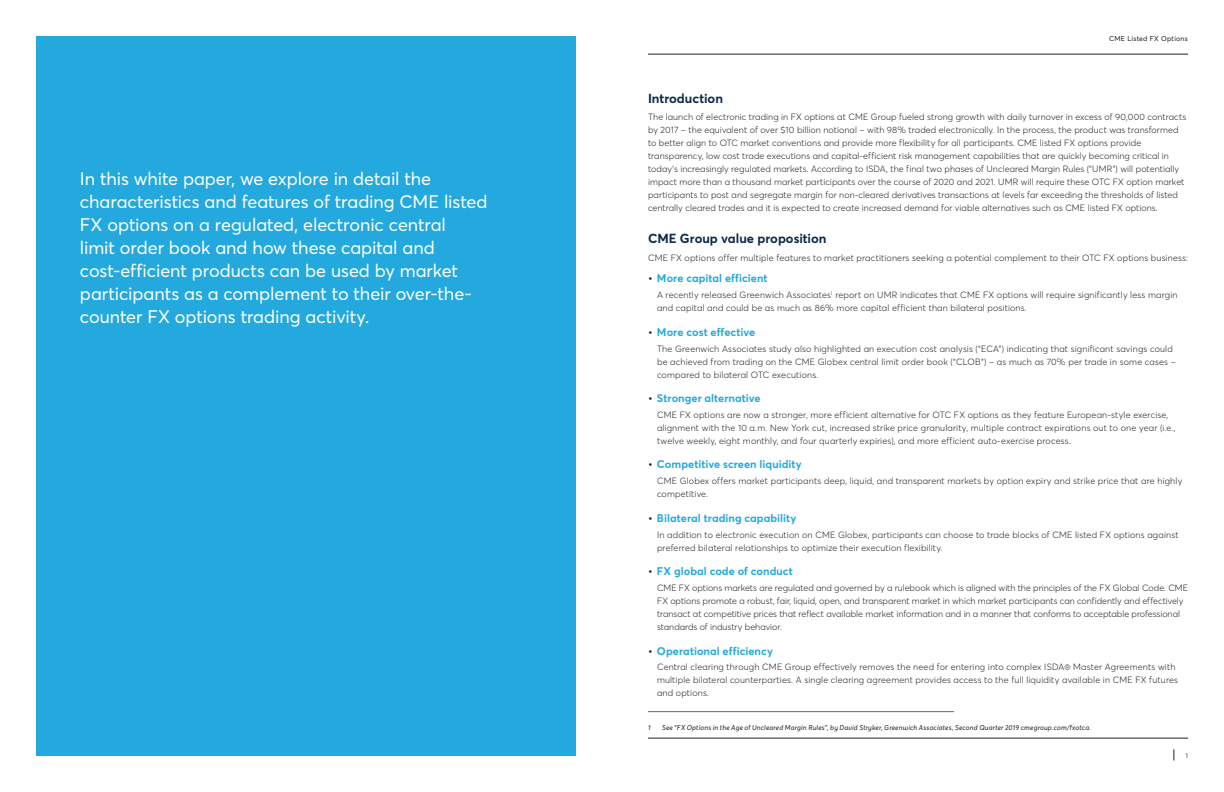
<style>
.page{position:relative;width:1224px;height:792px;background:#fff}
.page>*{position:absolute;margin:0;border:0;box-sizing:border-box;transform-origin:0 0}
.heading_before_parap{font:18px/23px "Averta";letter-spacing:-.005em;color:#fff}
.heading_before_parap-2{font:700 13px "Averta";color:#0e294a}
.heading_before_parap-3{font:700 11px "Averta";letter-spacing:.005em;color:#24a9de}
.body_WP{font:300 9px/13px "Averta";letter-spacing:.01em;color:#231f20}
.footnote_WP{font:italic 7px "Averta";letter-spacing:.02em;color:#231f20}
.t1{font:7px "Averta";letter-spacing:.03em;color:#231f20}
.t2{font:7px "Averta";color:#0f6eb8}
.s1{color:#0e294a}
</style>
<div class="page">
<hr style="left:648px;top:738px;width:540px;height:1px;background:#231f20">
<hr style="left:648px;top:54px;width:540px;height:1px;background:#231f20">
<div style="left:36px;top:36px;width:540px;height:720px;background:#24a9de"></div>
<hr style="left:648px;top:711px;width:306px;height:1px;background:#596973">
<p class="heading_before_parap" style="left:80px;top:166px;width:409px">In this white paper, we explore in detail the characteristics and features of trading CME listed FX options on a regulated, electronic central<br>limit order book and how these capital and cost-efficient products can be used by market participants as a complement to their over-the&shy;counter FX options trading activity.</p>
<p class="t1" style="left:1109px;top:34px;width:80px">CME Listed FX Options</p>
<p class="heading_before_parap-2" style="left:648px;top:89px;width:77px">Introduction</p>
<p class="body_WP" style="left:648px;top:110px;width:540px">The launch of electronic trading in FX options at CME Group fueled strong growth with daily turnover in excess of 90,000 contracts by 2017 – the equivalent of over $10 billion notional – with 98% traded electronically. In the process, the product was transformed to better align to OTC market conventions and provide more flexibility for all participants. CME listed FX options provide transparency, low cost trade executions and capital-efficient risk management capabilities that are quickly becoming critical in today’s increasingly regulated markets. According to ISDA, the final two phases of Uncleared Margin Rules (“UMR”) will potentially impact more than a thousand market participants over the course of 2020 and 2021. UMR will require these OTC FX option market participants to post and segregate margin for non-cleared derivatives transactions at levels far exceeding the thresholds of listed centrally cleared trades and it is expected to create increased demand for viable alternatives such as CME listed FX options.</p>
<p class="heading_before_parap-2" style="left:648px;top:229px;width:180px">CME Group value proposition</p>
<p class="body_WP" style="left:648px;top:251px;width:542px">CME FX options offer multiple features to market practitioners seeking a potential complement to their OTC FX options business:</p>
<p class="heading_before_parap-3" style="left:648px;top:271px;width:121px"><span class="s1">•</span> More capital efficient</p>
<p class="body_WP" style="left:657px;top:288px;width:522px">A recently released Greenwich Associates<sup>1</sup> report on UMR indicates that CME FX options will require significantly less margin and capital and could be as much as 86% more capital efficient than bilateral positions.</p>
<p class="heading_before_parap-3" style="left:648px;top:324px;width:109px"><span class="s1">•</span> More cost effective</p>
<p class="body_WP" style="left:657px;top:342px;width:520px">The Greenwich Associates study also highlighted an execution cost analysis (“ECA”) indicating that significant savings could be achieved from trading on the CME Globex central limit order book (“CLOB”) – as much as 70% per trade in some cases – compared to bilateral OTC executions.</p>
<p class="heading_before_parap-3" style="left:648px;top:390px;width:114px"><span class="s1">•</span> Stronger alternative</p>
<p class="body_WP" style="left:657px;top:408px;width:520px">CME FX options are now a stronger, more efficient alternative for OTC FX options as they feature European-style exercise, alignment with the 10 a.m. New York cut, increased strike price granularity, multiple contract expirations out to one year (i.e., twelve weekly, eight monthly, and four quarterly expiries), and more efficient auto-exercise process.</p>
<p class="heading_before_parap-3" style="left:648px;top:457px;width:155px"><span class="s1">•</span> Competitive screen liquidity</p>
<p class="body_WP" style="left:657px;top:474px;width:527px">CME Globex offers market participants deep, liquid, and transparent markets by option expiry and strike price that are highly competitive.</p>
<p class="heading_before_parap-3" style="left:648px;top:510px;width:150px"><span class="s1">•</span> Bilateral trading capability</p>
<p class="body_WP" style="left:657px;top:528px;width:523px">In addition to electronic execution on CME Globex, participants can choose to trade blocks of CME listed FX options against preferred bilateral relationships to optimize their execution flexibility.</p>
<p class="heading_before_parap-3" style="left:648px;top:564px;width:146px"><span class="s1">•</span> FX global code of conduct</p>
<p class="body_WP" style="left:657px;top:581px;width:533px">CME FX options markets are regulated and governed by a rulebook which is aligned with the principles of the FX Global Code. CME FX options promote a robust, fair, liquid, open, and transparent market in which market participants can confidently and effectively transact at competitive prices that reflect available market information and in a manner that conforms to acceptable professional standards of industry behavior.</p>
<p class="heading_before_parap-3" style="left:648px;top:643px;width:126px"><span class="s1">•</span> Operational efficiency</p>
<p class="body_WP" style="left:657px;top:660px;width:523px">Central clearing through CME Group effectively removes the need for entering into complex ISDA® Master Agreements with multiple bilateral counterparties. A single clearing agreement provides access to the full liquidity available in CME FX futures and options.</p>
<p class="footnote_WP" style="left:648px;top:722px;width:4px">1</p>
<p class="footnote_WP" style="left:662px;top:722px;width:431px">See “FX Options in the Age of Uncleared Margin Rules”, by David Stryker, Greenwich Associates, Second Quarter 2019 cmegroup.com/fxotca.</p>
<p class="t2" style="left:1185px;top:751px;width:4px">1</p>
</div>
